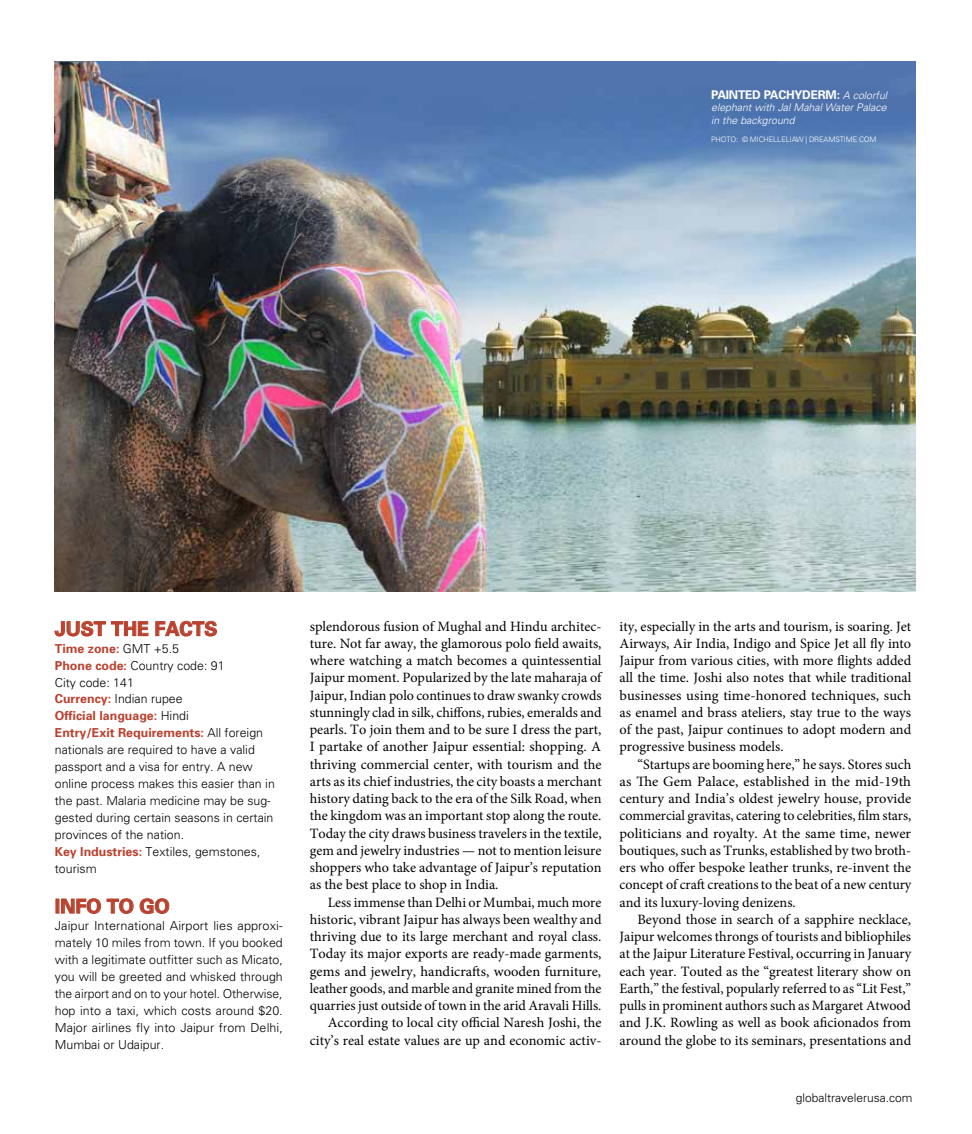
<style>
.page{position:relative;width:972px;height:1134px;background:#fff}
.page>*{position:absolute;margin:0;border:0;box-sizing:border-box;transform-origin:0 0}
.t1{font:700 19.5px "Univers";color:#b9422f}
.t2{font:14.25px/17.2px "Minion Pro";color:#000;text-align:justify}
.t3{font:300 12.3px/17px "Univers";color:#000}
.t4{font:700 12px "Univers";letter-spacing:-.02em;color:#fff}
.t5{font:300 12px "Univers";color:#000}
.t6{font:italic 300 10.5px/12.6px "Univers";color:#fff}
.t7{font:300 7.5px "Univers";letter-spacing:-.02em;color:#fff}
.s1{font-weight:300;font-style:italic;font-size:10.5px}
.s2{font-weight:700;color:#b9422f}
</style>
<div class="page">
<img style="left:54px;top:61px;width:861px;height:531px">
<svg style="left:54px;top:621px;width:95px;height:16px"></svg>
<svg style="left:155px;top:620px;width:62px;height:17px"></svg>
<svg style="left:61px;top:898px;width:109px;height:16px"></svg>
<p class="t4" style="left:711px;top:87px;width:178px">PAINTED PACHYDERM: <span class="s1">A colorful</span></p>
<p class="t6" style="left:711px;top:101px;width:177px">elephant with Jal Mahal Water Palace in the background</p>
<p class="t7" style="left:711px;top:135px;width:167px">PHOTO: © MICHELLELIAW | DREAMSTIME.COM</p>
<h1 class="t1" style="left:55px;top:617px;width:164px">JUST THE FACTS</h1>
<p class="t3" style="left:55px;top:640px;width:222px"><span class="s2">Time zone:</span> GMT +5.5<br><span class="s2">Phone code:</span> Country code: 91<br>City code: 141<br><span class="s2">Currency:</span> Indian rupee<br><span class="s2">Official language:</span> Hindi<br><span class="s2">Entry/Exit Requirements:</span> All foreign nationals are required to have a valid passport and a visa for entry. A new online process makes this easier than in the past. Malaria medicine may be sug&shy;gested during certain seasons in certain provinces of the nation.<br><span class="s2">Key Industries:</span> Textiles, gemstones, tourism</p>
<h1 class="t1" style="left:55px;top:894px;width:116px">INFO TO GO</h1>
<p class="t3" style="left:55px;top:917px;width:230px;text-align:justify">Jaipur International Airport lies approxi&shy;mately 10 miles from town. If you booked with a legitimate outfitter such as Micato, you will be greeted and whisked through the airport and on to your hotel. Otherwise, hop into a taxi, which costs around $20.<br>Major airlines fly into Jaipur from Delhi, Mumbai or Udaipur.</p>
<p class="t2" style="left:310px;top:617px;width:293px">splendorous fusion of Mughal and Hindu architec&shy;ture. Not far away, the glamorous polo field awaits, where watching a match becomes a quintessential Jaipur moment. Popularized by the late maharaja of Jaipur, Indian polo continues to draw swanky crowds stunningly clad in silk, chiffons, rubies, emeralds and pearls. To join them and to be sure I dress the part, I partake of another Jaipur essential: shopping. A thriving commercial center, with tourism and the arts as its chief industries, the city boasts a merchant history dating back to the era of the Silk Road, when the kingdom was an important stop along the route.<br>Today the city draws business travelers in the textile, gem and jewelry industries — not to mention leisure shoppers who take advantage of Jaipur’s reputation as the best place to shop in India.</p>
<p class="t2" style="left:310px;top:893px;width:293px;text-align:right">Less immense than Delhi or Mumbai, much more historic, vibrant Jaipur has always been wealthy and thriving due to its large merchant and royal class.<br>Today its major exports are ready-made garments, gems and jewelry, handicrafts, wooden furniture, leather goods, and marble and granite mined from the quarries just outside of town in the arid Aravali Hills.<br>According to local city official Naresh Joshi, the city’s real estate values are up and economic activ-</p>
<p class="t2" style="left:620px;top:617px;width:293px">ity, especially in the arts and tourism, is soaring. Jet Airways, Air India, Indigo and Spice Jet all fly into Jaipur from various cities, with more flights added all the time. Joshi also notes that while traditional businesses using time-honored techniques, such as enamel and brass ateliers, stay true to the ways of the past, Jaipur continues to adopt modern and progressive business models.</p>
<p class="t2" style="left:620px;top:755px;width:293px;text-indent:18px">“Startups are booming here,” he says. Stores such as The Gem Palace, established in the mid-19th century and India’s oldest jewelry house, provide commercial gravitas, catering to celebrities, film stars, politicians and royalty. At the same time, newer boutiques, such as Trunks, established by two broth&shy;ers who offer bespoke leather trunks, re-invent the concept of craft creations to the beat of a new century and its luxury-loving denizens.</p>
<p class="t2" style="left:620px;top:911px;width:293px;text-indent:18px">Beyond those in search of a sapphire necklace, Jaipur welcomes throngs of tourists and bibliophiles at the Jaipur Literature Festival, occurring in January each year. Touted as the “greatest literary show on Earth,” the festival, popularly referred to as “Lit Fest,” pulls in prominent authors such as Margaret Atwood and J.K. Rowling as well as book aficionados from around the globe to its seminars, presentations and</p>
<p class="t5" style="left:796px;top:1091px;width:118px">globaltravelerusa.com</p>
</div>
